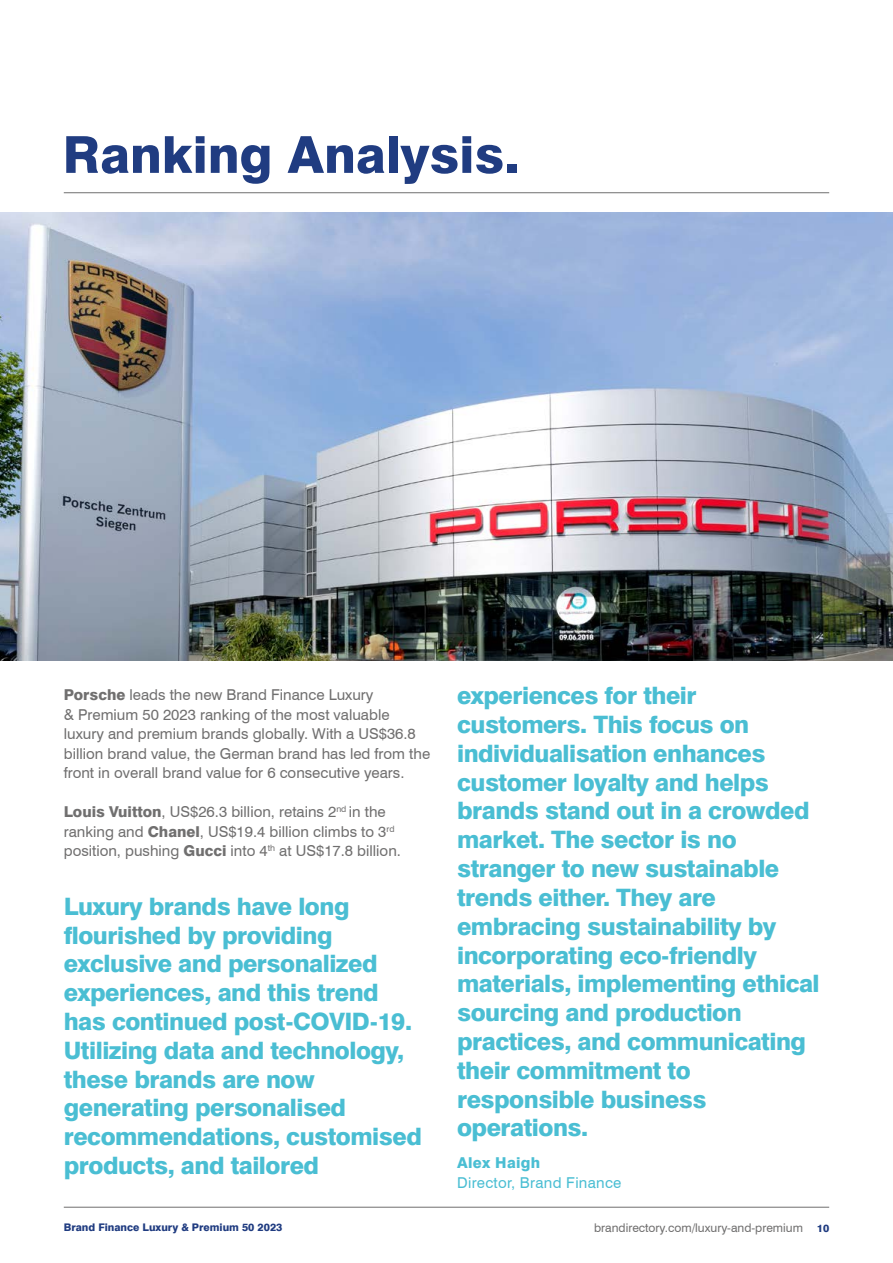
<style>
.page{position:relative;width:893px;height:1263px;background:#fff}
.page>*{position:absolute;margin:0;border:0;box-sizing:border-box;transform-origin:0 0}
.t1{font:800 51px "Swiss 721 BT";color:#203c81}
.t2{font:800 24px/28.8px "Swiss 721 BT";letter-spacing:-.02em;color:#4abed3}
.t3{font:15px/19.5px "Swiss 721 BT";color:#706f6f}
.t4{font:15px "Swiss 721 BT";letter-spacing:.02em;color:#4abed3}
.t5{font:800 15px "Swiss 721 BT";letter-spacing:.02em;color:#4abed3}
.t6{font:12px "Swiss 721 BT";color:#706f6f}
.t7{font:800 10.5px "Swiss 721 BT";color:#203c81}
.s1{font-weight:800}
.s2{font-weight:800;font-size:10.5px;color:#203c81}
</style>
<div class="page">
<hr style="left:64px;top:1207px;width:765px;height:1px;background:#706f6f">
<hr style="left:64px;top:192px;width:765px;height:1px;background:#706f6f">
<img style="left:0;top:213px;width:893px;height:447px">
<h1 class="t1" style="left:63px;top:124px;width:458px">Ranking Analysis.</h1>
<p class="t3" style="left:64px;top:685px;width:368px"><span class="s1">Porsche</span> leads the new Brand Finance Luxury<br>&amp; Premium 50 2023 ranking of the most valuable luxury and premium brands globally. With a US$36.8 billion brand value, the German brand has led from the front in overall brand value for 6 consecutive years.</p>
<p class="t3" style="left:64px;top:802px;width:339px"><span class="s1">Louis Vuitton</span>, US$26.3 billion, retains 2<sup>nd</sup> in the ranking and <span class="s1">Chanel</span>, US$19.4 billion climbs to 3<sup>rd </sup>position, pushing <span class="s1">Gucci</span> into 4<sup>th</sup> at US$17.8 billion.</p>
<p class="t2" style="left:64px;top:891px;width:360px">Luxury brands have long flourished by providing exclusive and personalized experiences, and this trend has continued post-COVID-19.<br>Utilizing data and technology, these brands are now generating personalised recommendations, customised products, and tailored</p>
<p class="t2" style="left:457px;top:681px;width:364px">experiences for their customers. This focus on individualisation enhances customer loyalty and helps brands stand out in a crowded market. The sector is no stranger to new sustainable trends either. They are embracing sustainability by incorporating eco-friendly materials, implementing ethical sourcing and production practices, and communicating their commitment to responsible business operations.</p>
<p class="t5" style="left:457px;top:1154px;width:85px">Alex Haigh</p>
<p class="t4" style="left:457px;top:1173px;width:166px">Director, Brand Finance</p>
<p class="t7" style="left:64px;top:1221px;width:220px">Brand Finance Luxury &amp; Premium 50 2023</p>
<p class="t6" style="left:594px;top:1220px;width:237px">brandirectory.com/luxury-and-premium <span class="s2">10</span></p>
</div>
